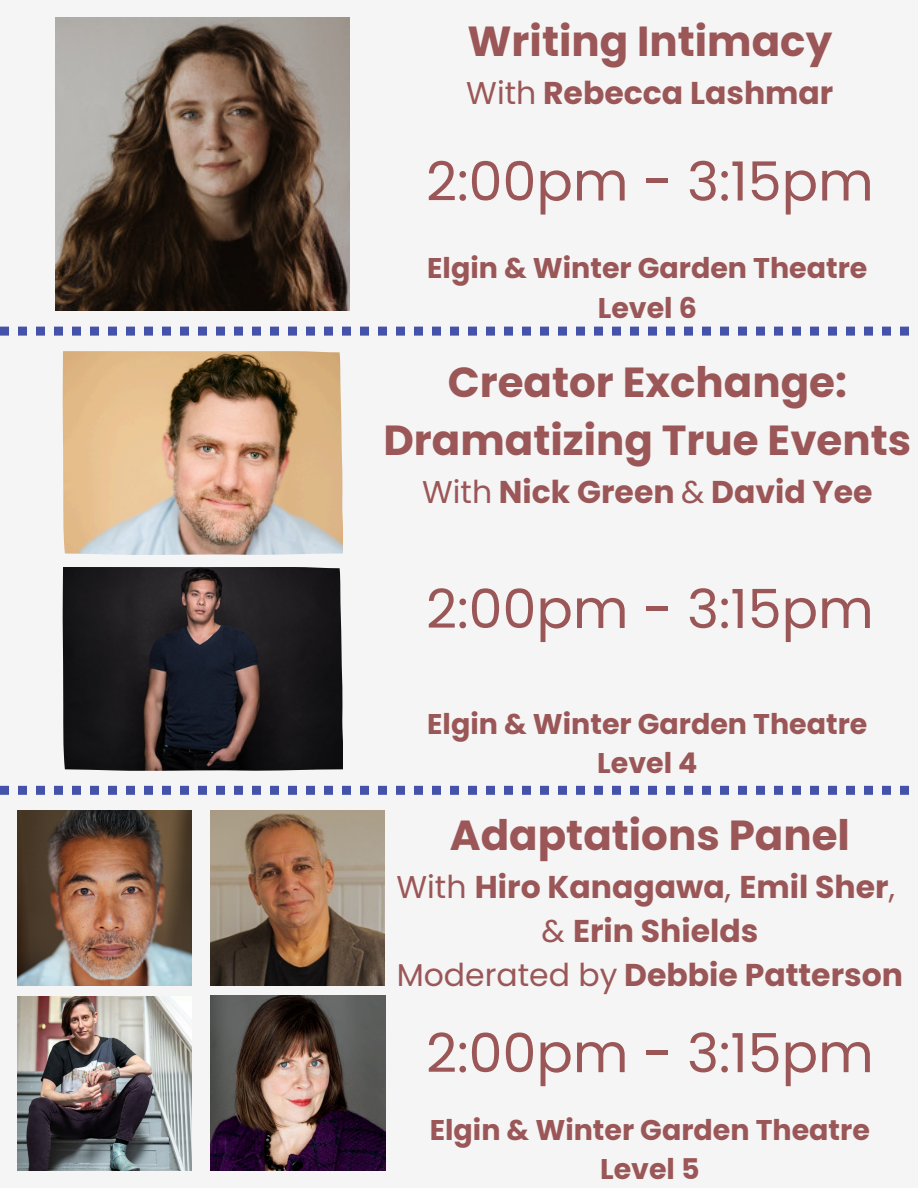
<style>
.page{position:relative;width:918px;height:1188px;background:#f5f5f5}
.page>*{position:absolute;margin:0;border:0;box-sizing:border-box;transform-origin:0 0}
.t1{font:54px "Poppins";color:#9b5757}
.t2{font:700 42px/58.5px "Poppins";color:#9b5757;text-align:center}
.t3{font:700 31.5px/43.8px "Poppins";color:#9b5757;text-align:center}
.t4{font:700 28.5px "Poppins";color:#9b5757}
.s1{font-weight:400}
</style>
<div class="page">
<img style="left:56px;top:17px;width:293px;height:294px">
<img style="left:63px;top:351px;width:279px;height:204px">
<img style="left:63px;top:567px;width:279px;height:204px">
<img style="left:18px;top:811px;width:174px;height:174px">
<img style="left:210px;top:811px;width:174px;height:174px">
<img style="left:18px;top:997px;width:174px;height:174px">
<img style="left:210px;top:996px;width:175px;height:175px">
<svg style="left:0;top:786px;width:909px;height:9px"></svg>
<svg style="left:0;top:327px;width:909px;height:9px"></svg>
<h1 class="t2" style="left:467px;top:12px;width:366px">Writing Intimacy</h1>
<h1 class="t3" style="left:466px;top:71px;width:369px"><span class="s1">With</span> Rebecca Lashmar</h1>
<p class="t1" style="left:426px;top:144px;width:449px">2:00pm - 3:15pm</p>
<p class="t4" style="left:427px;top:248px;width:442px">Elgin &amp; Winter Garden Theatre</p>
<h1 class="t4" style="left:598px;top:288px;width:101px">Level 6</h1>
<p class="t2" style="left:383px;top:353px;width:529px">Creator Exchange:<br>Dramatizing True Events</p>
<p class="t3" style="left:422px;top:470px;width:452px"><span class="s1">With</span> Nick Green <span class="s1">&amp;</span> David Yee</p>
<h2 class="t1" style="left:426px;top:571px;width:449px">2:00pm - 3:15pm</h2>
<p class="t4" style="left:427px;top:704px;width:442px">Elgin &amp; Winter Garden Theatre</p>
<p class="t4" style="left:597px;top:743px;width:102px">Level 4</p>
<p class="t2" style="left:450px;top:806px;width:402px">Adaptations Panel</p>
<p class="t3" style="left:396px;top:865px;width:508px"><span class="s1">With</span> Hiro Kanagawa<span class="s1">,</span> Emil Sher<span class="s1">, &amp;</span> Erin Shields<br><span class="s1">Moderated by</span> Debbie Patterson</p>
<p class="t1" style="left:426px;top:1015px;width:449px">2:00pm - 3:15pm</p>
<p class="t4" style="left:430px;top:1110px;width:442px">Elgin &amp; Winter Garden Theatre</p>
<p class="t4" style="left:600px;top:1149px;width:101px">Level 5</p>
</div>
